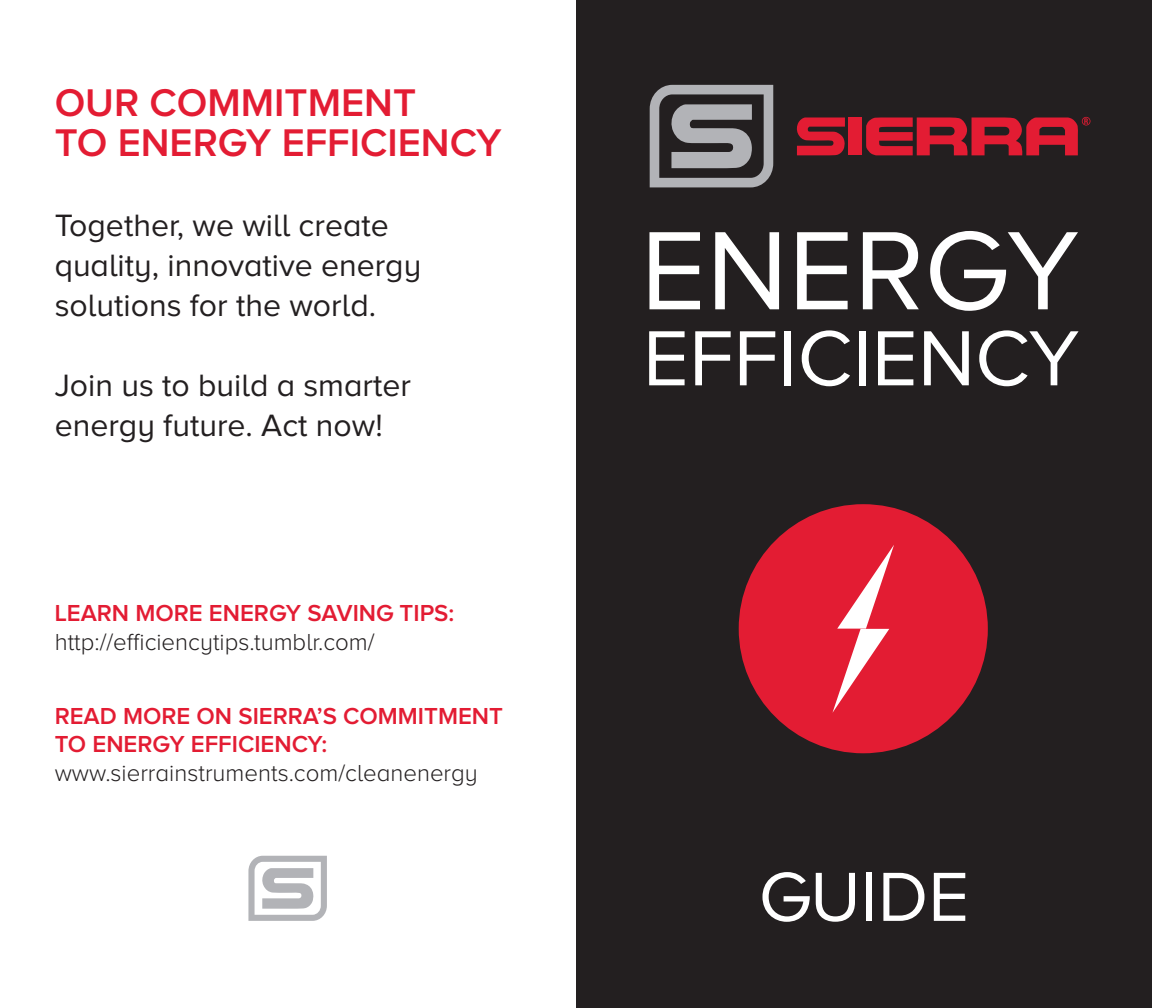
<style>
.page{position:relative;width:1152px;height:1008px;background:#fff}
.page>*{position:absolute;margin:0;border:0;box-sizing:border-box;transform-origin:0 0}
.t1{font:115.6px "Proxima Nova A";color:#fff}
.t2{font:80.8px "Proxima Nova A";color:#fff}
.t3{font:72px "Proxima Nova A";color:#fff}
.t4{font:600 40px/40px "Proxima Nova A";color:#e31c33}
.t5{font:32px/40px "Proxima Nova A";color:#231f20}
.t6{font:600 24px/28px "Proxima Nova A";color:#e31c33}
.t7{font:300 24px "Proxima Nova A";color:#231f20}
</style>
<div class="page">
<div style="left:576px;top:0;width:576px;height:1008px;background:#231f20"></div>
<svg style="left:650px;top:85px;width:123px;height:102px"></svg>
<svg style="left:796px;top:118px;width:49px;height:37px"></svg>
<div style="left:849px;top:118px;width:13px;height:37px;background:#e31c33"></div>
<svg style="left:866px;top:117px;width:224px;height:38px"></svg>
<div style="left:739px;top:504px;width:249px;height:249px;background:#e31c33;border-radius:50%"></div>
<svg style="left:832px;top:545px;width:62px;height:168px"></svg>
<svg style="left:248px;top:856px;width:79px;height:65px"></svg>
<p class="t4" style="left:55px;top:82px;width:448px">OUR COMMITMENT<br>TO ENERGY EFFICIENCY</p>
<p class="t5" style="left:55px;top:205px;width:368px">Together, we will create quality, innovative energy solutions for the world.</p>
<p class="t5" style="left:55px;top:365px;width:358px">Join us to build a smarter energy future. Act now!</p>
<p class="t6" style="left:55px;top:599px;width:28px">LEARN</p>
<p class="t6" style="left:135px;top:599px;width:37px">MORE</p>
<p class="t6" style="left:209px;top:599px;width:31px">ENERGY</p>
<p class="t6" style="left:307px;top:599px;width:60px">SAVING</p>
<p class="t6" style="left:400px;top:599px;width:56px">TIPS:</p>
<p class="t7" style="left:55px;top:629px;width:321px">http://efficiencytips.tumblr.com/</p>
<p class="t6" style="left:55px;top:702px;width:306px;text-indent:262px">’S COMMITMENT<br>TO ENERGY EFFICIENCY:</p>
<p class="t7" style="left:55px;top:760px;width:425px">www.sierrainstruments.com/cleanenergy</p>
<p class="t6" style="left:55px;top:702px;width:212px">READ MORE ON SIERRA</p>
<h1 class="t1" style="left:640px;top:206px;width:440px">Energy</h1>
<h2 class="t2" style="left:643px;top:313px;width:438px">Efficiency</h2>
<h3 class="t3" style="left:759px;top:857px;width:202px">guide</h3>
</div>
